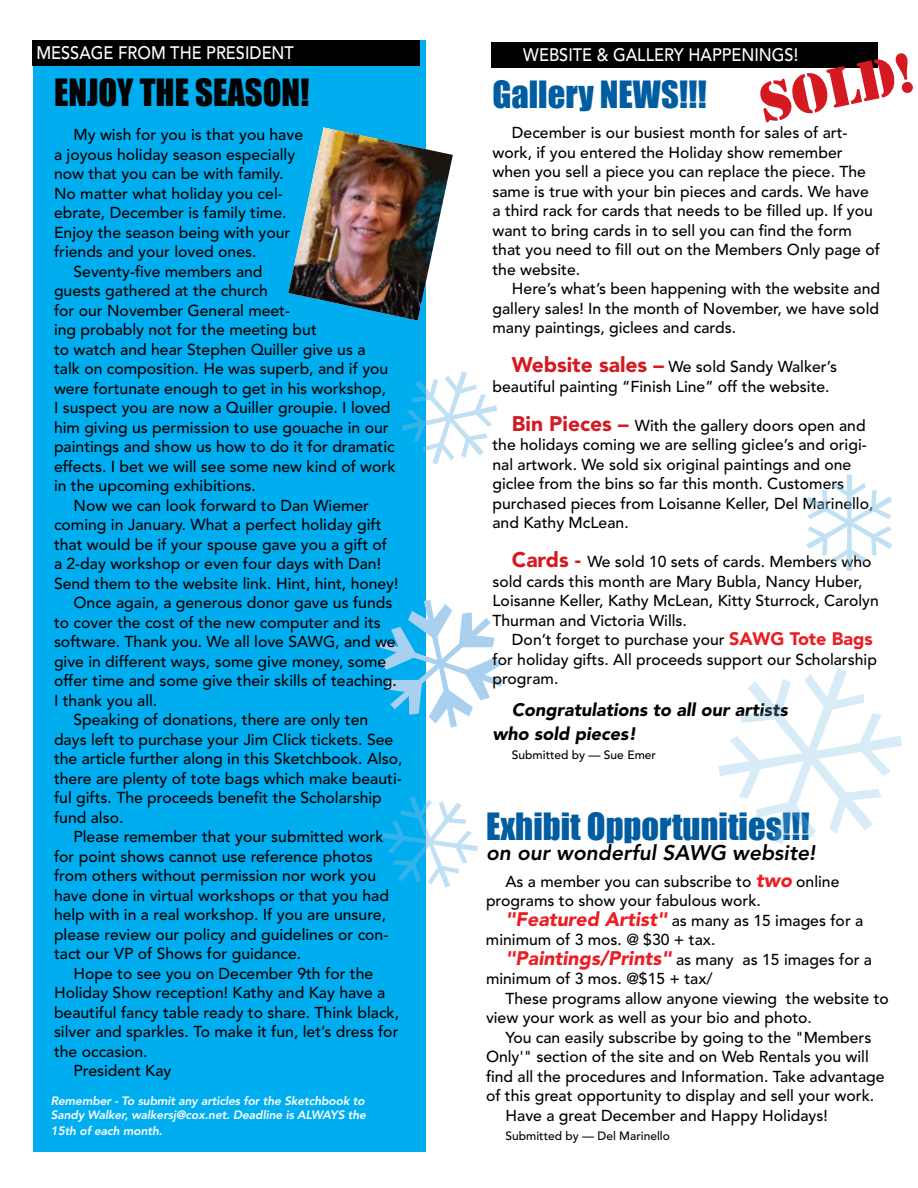
<style>
.page{position:relative;width:918px;height:1188px;background:#fff}
.page>*{position:absolute;margin:0;border:0;box-sizing:border-box;transform-origin:0 0}
.t1{font:58.05px "Stencil";color:#d51920}
.t2{font:34.5px "Impact";color:#005da1}
.t3{font:34.5px "Impact";color:#000}
.t4{font:italic 800 21px "Avenir LT Std";color:#000}
.t5{font:500 18px "Avenir LT Std";color:#fff;scale:.91 1}
.t6{font:italic 900 18px/24px "Avenir LT Std";color:#000}
.t7{font:500 15.75px/19.5px "Avenir LT Std";color:#000}
.t8{font:italic 800 12px/13.5px "Avenir LT Std";letter-spacing:-.01em;color:#fff}
.t9{font:500 12px "Avenir LT Std";color:#000}
.s1{font-weight:900;font-size:21px;color:#d51920}
.s2{font-weight:900;font-size:18px;color:#ed1d24}
.s3{font-weight:900;font-style:italic;font-size:19.5px;color:#ed1d24}
</style>
<div class="page">
<div style="left:33px;top:40px;width:393px;height:1112px;background:#00aeef"></div>
<div style="left:32px;top:40px;width:388px;height:26px;background:#000"></div>
<img style="left:288px;top:127px;width:165px;height:194px">
<div style="left:491px;top:42px;width:387px;height:25px;background:#000"></div>
<p class="t5" style="left:36px;top:42px;width:285px">MESSAGE FROM THE PRESIDENT</p>
<h2 class="t3" style="left:54px;top:65px;width:257px">ENJOY THE SEASON!</h2>
<p class="t7" style="left:74px;top:125px;width:231px">My wish for you is that you have</p>
<p class="t7" style="left:54px;top:145px;width:243px">a joyous holiday season especially</p>
<p class="t7" style="left:54px;top:164px;width:231px">now that you can be with family.</p>
<p class="t7" style="left:54px;top:184px;width:230px">No matter what holiday you cel-</p>
<p class="t7" style="left:54px;top:203px;width:234px">ebrate, December is family time.</p>
<p class="t7" style="left:54px;top:223px;width:238px">Enjoy the season being with your</p>
<p class="t7" style="left:54px;top:242px;width:204px">friends and your loved ones.</p>
<p class="t7" style="left:74px;top:262px;width:191px">Seventy-five members and</p>
<p class="t7" style="left:54px;top:281px;width:215px">guests gathered at the church</p>
<p class="t7" style="left:54px;top:301px;width:238px">for our November General meet-</p>
<p class="t7" style="left:54px;top:320px;width:264px">ing probably not for the meeting but</p>
<p class="t7" style="left:54px;top:340px;width:313px">to watch and hear Stephen Quiller give us a</p>
<p class="t7" style="left:54px;top:359px;width:336px">talk on composition. He was superb, and if you</p>
<p class="t7" style="left:54px;top:379px;width:334px">were fortunate enough to get in his workshop,</p>
<p class="t7" style="left:54px;top:398px;width:338px">I suspect you are now a Quiller groupie. I loved</p>
<p class="t7" style="left:54px;top:418px;width:336px">him giving us permission to use gouache in our</p>
<p class="t7" style="left:54px;top:437px;width:342px">paintings and show us how to do it for dramatic</p>
<p class="t7" style="left:54px;top:457px;width:343px">effects. I bet we will see some new kind of work</p>
<p class="t7" style="left:54px;top:476px;width:203px">in the upcoming exhibitions.</p>
<p class="t7" style="left:74px;top:496px;width:297px">Now we can look forward to Dan Wiemer</p>
<p class="t7" style="left:54px;top:515px;width:329px">coming in January. What a perfect holiday gift</p>
<p class="t7" style="left:54px;top:535px;width:335px">that would be if your spouse gave you a gift of</p>
<p class="t7" style="left:54px;top:554px;width:329px">a 2-day workshop or even four days with Dan!</p>
<p class="t7" style="left:54px;top:574px;width:346px">Send them to the website link. Hint, hint, honey!</p>
<p class="t7" style="left:74px;top:593px;width:320px">Once again, a generous donor gave us funds</p>
<p class="t7" style="left:54px;top:613px;width:328px">to cover the cost of the new computer and its</p>
<p class="t7" style="left:54px;top:632px;width:343px">software. Thank you. We all love SAWG, and we</p>
<p class="t7" style="left:54px;top:652px;width:334px">give in different ways, some give money, some</p>
<p class="t7" style="left:54px;top:671px;width:344px">offer time and some give their skills of teaching.</p>
<p class="t7" style="left:54px;top:691px;width:105px">I thank you all.</p>
<p class="t7" style="left:74px;top:710px;width:296px">Speaking of donations, there are only ten</p>
<p class="t7" style="left:54px;top:730px;width:341px">days left to purchase your Jim Click tickets. See</p>
<p class="t7" style="left:54px;top:749px;width:350px">the article further along in this Sketchbook. Also,</p>
<p class="t7" style="left:54px;top:769px;width:349px">there are plenty of tote bags which make beauti-</p>
<p class="t7" style="left:54px;top:788px;width:329px">ful gifts. The proceeds benefit the Scholarship</p>
<p class="t7" style="left:54px;top:808px;width:71px">fund also.</p>
<p class="t7" style="left:74px;top:827px;width:312px">Please remember that your submitted work</p>
<p class="t7" style="left:54px;top:847px;width:320px">for point shows cannot use reference photos</p>
<p class="t7" style="left:54px;top:866px;width:324px">from others without permission nor work you</p>
<p class="t7" style="left:54px;top:886px;width:336px">have done in virtual workshops or that you had</p>
<p class="t7" style="left:54px;top:905px;width:334px">help with in a real workshop. If you are unsure,</p>
<p class="t7" style="left:54px;top:925px;width:336px">please review our policy and guidelines or con-</p>
<p class="t7" style="left:54px;top:944px;width:249px">tact our VP of Shows for guidance.</p>
<p class="t7" style="left:74px;top:964px;width:301px">Hope to see you on December 9th for the</p>
<p class="t7" style="left:54px;top:983px;width:333px">Holiday Show reception! Kathy and Kay have a</p>
<p class="t7" style="left:54px;top:1003px;width:347px">beautiful fancy table ready to share. Think black,</p>
<p class="t7" style="left:54px;top:1022px;width:346px">silver and sparkles. To make it fun, let’s dress for</p>
<p class="t7" style="left:54px;top:1042px;width:95px">the occasion.</p>
<p class="t7" style="left:74px;top:1061px;width:100px">President Kay</p>
<p class="t8" style="left:51px;top:1095px;width:317px">Remember - To submit any articles for the Sketchbook to<br>Sandy Walker, walkersj@cox.net. Deadline is ALWAYS the</p>
<p class="t8" style="left:51px;top:1125px;width:113px">15th of each month.</p>
<p class="t5" style="left:523px;top:44px;width:304px">WEBSITE &amp; GALLERY HAPPENINGS!</p>
<h1 class="t1" style="left:753px;top:71px;width:159px;rotate:-12deg">SOLD!</h1>
<h2 class="t2" style="left:492px;top:68px;width:216px">Gallery NEWS!!!</h2>
<p class="t7" style="left:492px;top:123px;width:389px;text-indent:19px">December is our busiest month for sales of art&shy;work, if you entered the Holiday show remember when you sell a piece you can replace the piece. The same is true with your bin pieces and cards. We have a third rack for cards that needs to be filled up. If you want to bring cards in to sell you can find the form that you need to fill out on the Members Only page of the website.</p>
<p class="t7" style="left:492px;top:279px;width:389px;text-align:justify;text-indent:19px">Here’s what’s been happening with the website and gallery sales! In the month of November, we have sold many paintings, giclees and cards.</p>
<p class="t7" style="left:492px;top:357px;width:346px;text-indent:20px"><span class="s1">Website sales –</span> We sold Sandy Walker’s beautiful painting “Finish Line” off the website.</p>
<p class="t7" style="left:492px;top:416px;width:383px;text-indent:20px"><span class="s1">Bin Pieces –</span> With the gallery doors open and the holidays coming we are selling giclee’s and origi&shy;nal artwork. We sold six original paintings and one giclee from the bins so far this month. Customers purchased pieces from Loisanne Keller, Del Marinello, and Kathy McLean.</p>
<p class="t7" style="left:492px;top:552px;width:388px;text-indent:19px"><span class="s1">Cards -</span> We sold 10 sets of cards. Members who sold cards this month are Mary Bubla, Nancy Huber, Loisanne Keller, Kathy McLean, Kitty Sturrock, Carolyn Thurman and Victoria Wills.</p>
<p class="t7" style="left:492px;top:630px;width:386px;text-indent:20px">Don’t forget to purchase your <span class="s2">SAWG Tote Bags </span>for holiday gifts. All proceeds support our Scholarship program.</p>
<p class="t6" style="left:492px;top:698px;width:297px;text-indent:19px">Congratulations to all our artists who sold pieces!</p>
<p class="t9" style="left:512px;top:748px;width:146px">Submitted by — Sue Emer</p>
<h2 class="t2" style="left:486px;top:800px;width:325px">Exhibit Opportunities!!!</h2>
<h3 class="t4" style="left:486px;top:840px;width:331px">on our wonderful SAWG website!</h3>
<p class="t7" style="left:486px;top:872px;width:355px;text-indent:19px">As a member you can subscribe to <span class="s3">two</span> online programs to show your fabulous work.</p>
<p class="t7" style="left:486px;top:911px;width:379px;text-indent:20px"><span class="s3">"Featured Artist"</span> as many as 15 images for a minimum of 3 mos. @ $30 + tax.</p>
<p class="t7" style="left:486px;top:950px;width:388px;text-indent:19px"><span class="s3">"Paintings/Prints"</span> as many as 15 images for a minimum of 3 mos. @$15 + tax/</p>
<p class="t7" style="left:486px;top:989px;width:404px;text-indent:19px">These programs allow anyone viewing the website to view your work as well as your bio and photo.</p>
<p class="t7" style="left:506px;top:1028px;width:367px">You can easily subscribe by going to the "Members</p>
<p class="t7" style="left:486px;top:1048px;width:384px">Only'" section of the site and on Web Rentals you will</p>
<p class="t7" style="left:486px;top:1067px;width:400px">find all the procedures and Information. Take advantage</p>
<p class="t7" style="left:486px;top:1087px;width:390px">of this great opportunity to display and sell your work.</p>
<p class="t7" style="left:506px;top:1106px;width:324px">Have a great December and Happy Holidays!</p>
<p class="t9" style="left:506px;top:1129px;width:166px">Submitted by — Del Marinello</p>
</div>
